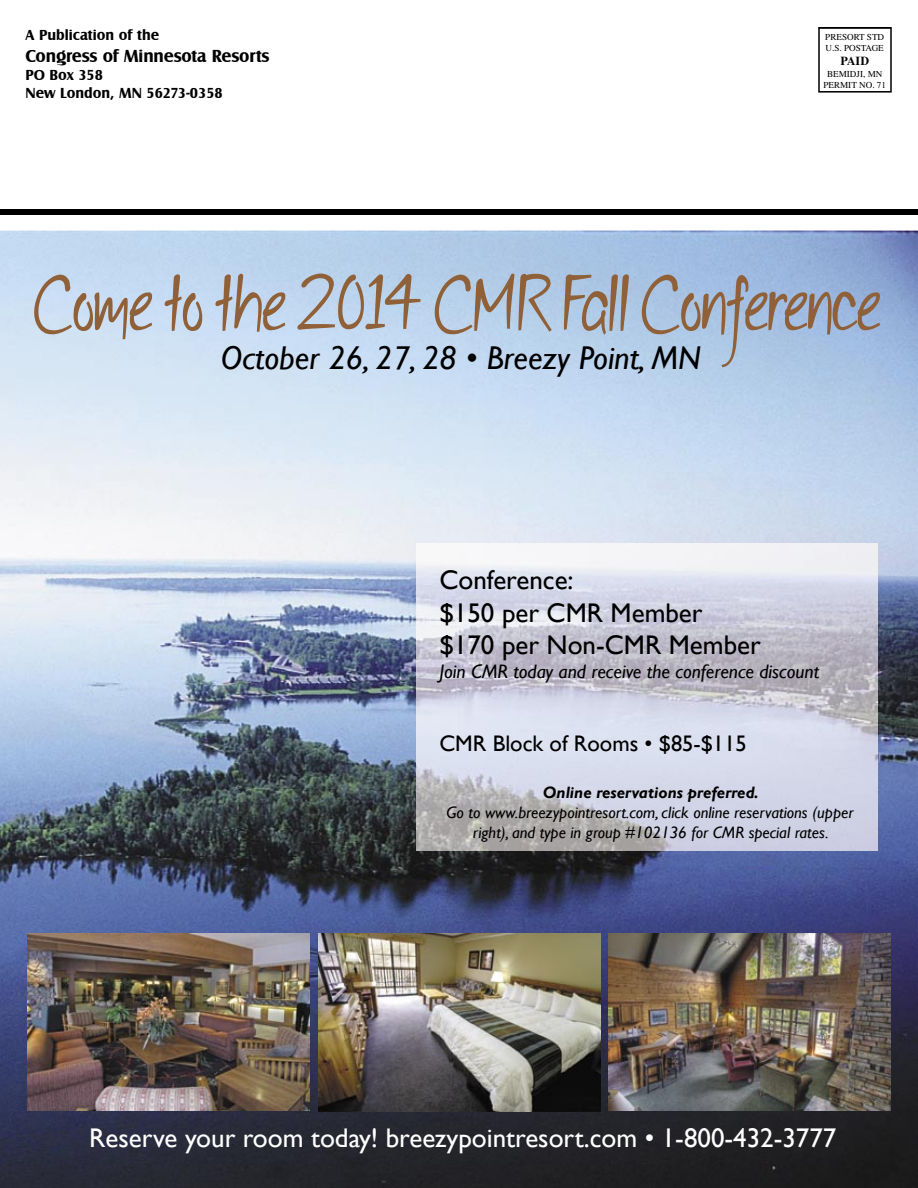
<style>
.page{position:relative;width:918px;height:1188px;background:#fff}
.page>*{position:absolute;margin:0;border:0;box-sizing:border-box;transform-origin:0 0}
.t1{font:75px "Of Wildflowersand Wings";color:#906138}
.t2{font:italic 33px "Gill Sans";color:#000}
.t3{font:27px "Gill Sans";color:#fff}
.t4{font:27px/32.4px "Gill Sans";color:#000}
.t5{font:22.5px "Gill Sans";color:#000}
.t6{font:italic 19.5px "Gill Sans";color:#000}
.t7{font:700 18px "Castle T";letter-spacing:-.01em;color:#000}
.t8{font:italic 16.5px/19.8px "Gill Sans";color:#000;text-align:center}
.t9{font:italic 700 16.5px "Gill Sans";color:#000}
.t10{font:700 15px/18px "Castle T";color:#000}
.t11{font:700 12.15px "Times";color:#000}
.t12{font:9.15px/10.9px "Times";color:#000}
</style>
<div class="page">
<div style="left:0;top:209px;width:918px;height:6px;background:#000"></div>
<svg style="left:818px;top:27px;width:74px;height:66px"></svg>
<img style="left:0;top:231px;width:918px;height:957px">
<img style="left:416px;top:544px;width:462px;height:306px">
<img style="left:27px;top:933px;width:282px;height:178px">
<img style="left:318px;top:934px;width:282px;height:177px">
<img style="left:609px;top:933px;width:282px;height:178px">
<p class="t10" style="left:26px;top:26px;width:135px">A Publication of the</p>
<p class="t7" style="left:26px;top:45px;width:246px">Congress of Minnesota Resorts</p>
<p class="t10" style="left:26px;top:66px;width:199px">PO Box 358<br>New London, MN 56273-0358</p>
<p class="t12" style="left:825px;top:32px;width:60px">PRESORT STD<br>U.S. POSTAGE</p>
<p class="t11" style="left:840px;top:53px;width:30px">PAID</p>
<p class="t12" style="left:823px;top:68px;width:64px;text-align:center">BEMIDJI, MN<br>PERMIT NO. 71</p>
<h1 class="t1" style="left:34px;top:259px;width:848px">Come to the 2014 CMR Fall Conference</h1>
<h2 class="t2" style="left:221px;top:339px;width:482px">October 26, 27, 28 • Breezy Point, MN</h2>
<h3 class="t4" style="left:439px;top:565px;width:323px">Conference:<br>$150 per CMR Member $170 per Non-CMR Member</h3>
<p class="t6" style="left:439px;top:660px;width:381px">Join CMR today and receive the conference discount</p>
<h3 class="t5" style="left:439px;top:731px;width:309px">CMR Block of Rooms • $85-$115</h3>
<p class="t9" style="left:543px;top:783px;width:218px">Online reservations preferred.</p>
<p class="t8" style="left:447px;top:803px;width:408px">Go to www.breezypointresort.com, click online reservations (upper right), and type in group #102136 for CMR special rates.</p>
<h3 class="t3" style="left:89px;top:1122px;width:749px">Reserve your room today! breezypointresort.com • 1-800-432-3777</h3>
</div>
